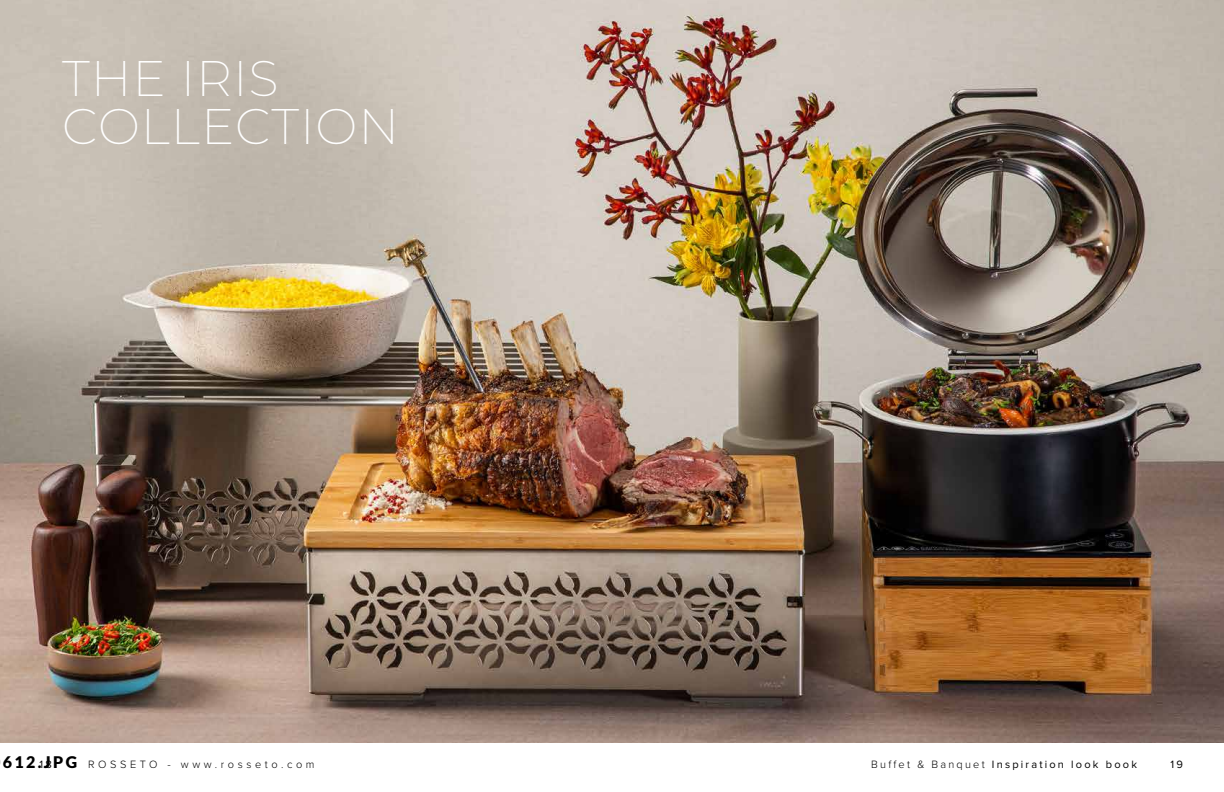
<style>
.page{position:relative;width:1224px;height:792px;background:#fff}
.page>*{position:absolute;margin:0;border:0;box-sizing:border-box;transform-origin:0 0}
.t1{font:200 50px/48px "Montserrat";letter-spacing:.02em;color:#fff}
.t2{font:900 16px "Lato";letter-spacing:.15em;color:#000}
.t3{font:11px "Proxima Nova";letter-spacing:.2em;color:#000}
.t4{font:300 11px "Proxima Nova";letter-spacing:.325em;color:#000}
.s1{font-weight:300}
</style>
<div class="page">
<img style="left:0;top:0;width:1224px;height:743px">
<h1 class="t1" style="left:62px;top:53px;width:339px">THE IRIS<br>COLLECTION</h1>
<h2 class="t2" style="left:3px;top:753px;width:76px">612.JPG</h2>
<p class="t3" style="left:39px;top:756px;width:14px">18</p>
<p class="t4" style="left:88px;top:756px;width:228px">ROSSETO - www.rosseto.com</p>
<p class="t3" style="left:871px;top:756px;width:267px"><span class="s1">Buffet &amp; Banquet</span> Inspiration look book</p>
<p class="t3" style="left:1170px;top:756px;width:14px">19</p>
</div>
